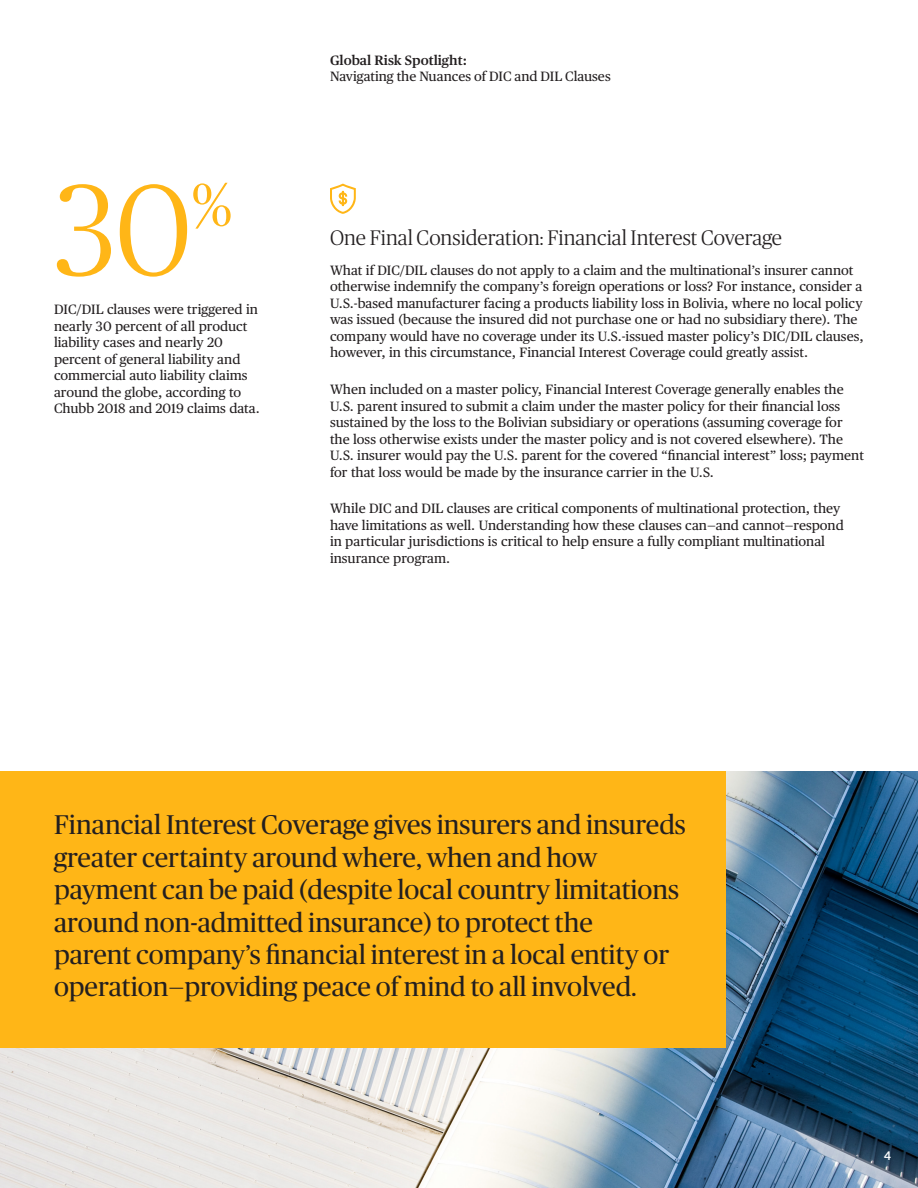
<style>
.page{position:relative;width:918px;height:1188px;background:#fff}
.page>*{position:absolute;margin:0;border:0;box-sizing:border-box;transform-origin:0 0}
.Header_4{font:300 129px "Publico";color:#ffb617}
.Quote_1{font:27px/32.4px "Publico";color:#231f20}
.Header_4-2{font:300 21px "Publico";color:#231f20}
.t1{font:13.5px/16.5px "Chubb Publico Text";color:#231f20}
.t2{font:600 13.5px "Chubb Publico Text";color:#231f20}
.t3{font:700 12px "Lato";color:#fff}
</style>
<div class="page">
<svg style="left:330px;top:184px;width:26px;height:30px"></svg>
<img style="left:0;top:771px;width:918px;height:417px">
<div style="left:0;top:771px;width:726px;height:277px;background:#ffb617"></div>
<p class="Header_4" style="left:54px;top:159px;width:180px">30<sup>%</sup></p>
<p class="t1" style="left:54px;top:301px;width:207px">DIC/DIL clauses were triggered in nearly 30 percent of all product liability cases and nearly 20 percent of general liability and commercial auto liability claims around the globe, according to<br>Chubb 2018 and 2019 claims data.</p>
<p class="t2" style="left:330px;top:49px;width:138px">Global Risk Spotlight:</p>
<p class="t1" style="left:330px;top:67px;width:282px">Navigating the Nuances of DIC and DIL Clauses</p>
<p class="Header_4-2" style="left:330px;top:226px;width:454px">One Final Consideration: Financial Interest Coverage</p>
<p class="t1" style="left:330px;top:261px;width:535px">What if DIC/DIL clauses do not apply to a claim and the multinational’s insurer cannot otherwise indemnify the company’s foreign operations or loss? For instance, consider a U.S.-based manufacturer facing a products liability loss in Bolivia, where no local policy was issued (because the insured did not purchase one or had no subsidiary there). The company would have no coverage under its U.S.-issued master policy’s DIC/DIL clauses, however, in this circumstance, Financial Interest Coverage could greatly assist.</p>
<p class="t1" style="left:330px;top:380px;width:536px">When included on a master policy, Financial Interest Coverage generally enables the U.S. parent insured to submit a claim under the master policy for their financial loss sustained by the loss to the Bolivian subsidiary or operations (assuming coverage for the loss otherwise exists under the master policy and is not covered elsewhere). The U.S. insurer would pay the U.S. parent for the covered “financial interest” loss; payment for that loss would be made by the insurance carrier in the U.S.</p>
<p class="t1" style="left:330px;top:499px;width:515px">While DIC and DIL clauses are critical components of multinational protection, they have limitations as well. Understanding how these clauses can—and cannot—respond in particular jurisdictions is critical to help ensure a fully compliant multinational insurance program.</p>
<p class="Quote_1" style="left:54px;top:809px;width:633px">Financial Interest Coverage gives insurers and insureds greater certainty around where, when and how payment can be paid (despite local country limitations around non-admitted insurance) to protect the<br>parent company’s financial interest in a local entity or operation—providing peace of mind to all involved.</p>
<p class="t3" style="left:884px;top:1147px;width:8px">4</p>
</div>
